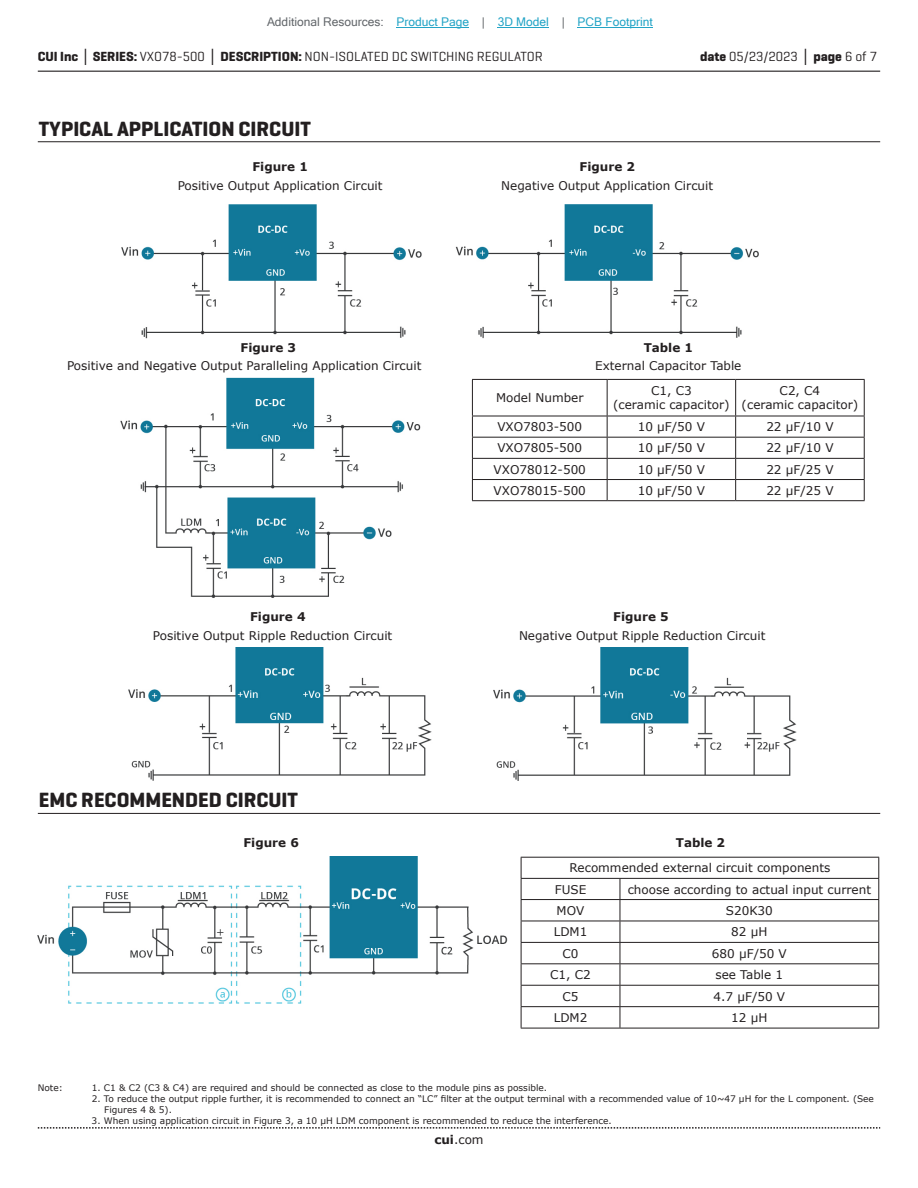
<style>
.page{position:relative;width:918px;height:1188px;background:#fff}
.page>*{position:absolute;margin:0;border:0;box-sizing:border-box;transform-origin:0 0}
.t1{font:700 21px "Geogrotesque";color:#231f20}
.t2{font:13.5px "Geogrotesque";color:#231f20}
.t3{font:12px/14.4px "Verdana";color:#231f20;text-align:center}
.t4{font:700 12px "Verdana";color:#231f20}
.t5{font:12px "Microsoft Sans Serif";color:#23a4c6}
.t6{font:9px/10.8px "Verdana";color:#231f20}
.s1{color:#63676b}
.s2{font-weight:700}
.s3{font-family:"Verdana";font-weight:700}
</style>
<div class="page">
<hr style="left:38px;top:71px;width:842px;height:1px;background:#231f20">
<svg style="left:38px;top:1127px;width:842px;height:2px"></svg>
<hr style="left:472px;top:379px;width:135px;height:1px;background:#231f20">
<hr style="left:472px;top:380px;width:1px;height:36px;background:#231f20">
<hr style="left:607px;top:379px;width:129px;height:1px;background:#231f20">
<hr style="left:607px;top:380px;width:1px;height:36px;background:#231f20">
<hr style="left:736px;top:379px;width:129px;height:1px;background:#231f20">
<hr style="left:735px;top:380px;width:1px;height:36px;background:#231f20">
<hr style="left:864px;top:380px;width:1px;height:36px;background:#231f20">
<hr style="left:472px;top:416px;width:135px;height:1px;background:#231f20">
<hr style="left:607px;top:416px;width:129px;height:1px;background:#231f20">
<hr style="left:736px;top:416px;width:129px;height:1px;background:#231f20">
<hr style="left:472px;top:437px;width:135px;height:1px;background:#231f20">
<hr style="left:607px;top:437px;width:129px;height:1px;background:#231f20">
<hr style="left:736px;top:437px;width:129px;height:1px;background:#231f20">
<hr style="left:472px;top:458px;width:135px;height:1px;background:#231f20">
<hr style="left:607px;top:458px;width:129px;height:1px;background:#231f20">
<hr style="left:736px;top:458px;width:129px;height:1px;background:#231f20">
<hr style="left:472px;top:479px;width:135px;height:1px;background:#231f20">
<svg style="left:472px;top:416px;width:1px;height:84px"></svg>
<hr style="left:607px;top:479px;width:129px;height:1px;background:#231f20">
<svg style="left:607px;top:416px;width:1px;height:84px"></svg>
<hr style="left:736px;top:479px;width:129px;height:1px;background:#231f20">
<svg style="left:735px;top:416px;width:1px;height:84px"></svg>
<svg style="left:864px;top:416px;width:1px;height:84px"></svg>
<hr style="left:472px;top:500px;width:135px;height:1px;background:#231f20">
<hr style="left:607px;top:500px;width:129px;height:1px;background:#231f20">
<hr style="left:736px;top:500px;width:129px;height:1px;background:#231f20">
<hr style="left:38px;top:141px;width:842px;height:1px;background:#231f20">
<hr style="left:38px;top:813px;width:842px;height:1px;background:#231f20">
<hr style="left:521px;top:857px;width:99px;height:1px;background:#231f20">
<hr style="left:620px;top:857px;width:259px;height:1px;background:#231f20">
<hr style="left:521px;top:878px;width:99px;height:1px;background:#231f20">
<hr style="left:620px;top:878px;width:259px;height:1px;background:#231f20">
<hr style="left:521px;top:899px;width:99px;height:1px;background:#231f20">
<hr style="left:620px;top:899px;width:259px;height:1px;background:#231f20">
<hr style="left:521px;top:921px;width:99px;height:1px;background:#231f20">
<hr style="left:620px;top:921px;width:259px;height:1px;background:#231f20">
<hr style="left:521px;top:942px;width:99px;height:1px;background:#231f20">
<hr style="left:620px;top:942px;width:259px;height:1px;background:#231f20">
<hr style="left:521px;top:963px;width:99px;height:1px;background:#231f20">
<hr style="left:620px;top:963px;width:259px;height:1px;background:#231f20">
<hr style="left:521px;top:985px;width:99px;height:1px;background:#231f20">
<hr style="left:620px;top:985px;width:259px;height:1px;background:#231f20">
<hr style="left:521px;top:1006px;width:99px;height:1px;background:#231f20">
<svg style="left:521px;top:858px;width:1px;height:170px"></svg>
<hr style="left:620px;top:1006px;width:259px;height:1px;background:#231f20">
<svg style="left:620px;top:879px;width:1px;height:149px"></svg>
<svg style="left:878px;top:858px;width:1px;height:170px"></svg>
<hr style="left:521px;top:1028px;width:99px;height:1px;background:#231f20">
<hr style="left:620px;top:1028px;width:259px;height:1px;background:#231f20">
<img style="left:122px;top:205px;width:637px;height:134px">
<img style="left:38px;top:857px;width:470px;height:146px">
<img style="left:120px;top:377px;width:301px;height:221px">
<img style="left:128px;top:647px;width:668px;height:133px">
<hr style="left:397px;top:27px;width:72px;height:1px;background:#23a4c6">
<hr style="left:498px;top:27px;width:51px;height:1px;background:#23a4c6">
<hr style="left:578px;top:27px;width:75px;height:1px;background:#23a4c6">
<p class="t5" style="left:267px;top:15px;width:387px"><span class="s1">Additional Resources:</span> Product Page <span class="s1">|</span> 3D Model <span class="s1">|</span> PCB Footprint</p>
<p class="t2" style="left:38px;top:48px;width:507px"><span class="s2">CUI Inc</span> <span class="s3">│</span> <span class="s2">SERIES:</span> VXO78-500 <span class="s3">│</span> <span class="s2">DESCRIPTION:</span> NON-ISOLATED DC SWITCHING REGULATOR</p>
<p class="t2" style="left:700px;top:48px;width:179px"><span class="s2">date</span> 05/23/2023 <span class="s3">│</span> <span class="s2">page</span> 6 of 7</p>
<h1 class="t1" style="left:39px;top:116px;width:273px">TYPICAL APPLICATION CIRCUIT</h1>
<p class="t4" style="left:252px;top:159px;width:57px">Figure 1</p>
<p class="t4" style="left:580px;top:159px;width:57px">Figure 2</p>
<p class="t3" style="left:178px;top:179px;width:206px">Positive Output Application Circuit</p>
<p class="t3" style="left:501px;top:179px;width:213px">Negative Output Application Circuit</p>
<p class="t4" style="left:241px;top:339px;width:57px">Figure 3</p>
<p class="t3" style="left:67px;top:359px;width:356px">Positive and Negative Output Paralleling Application Circuit</p>
<p class="t4" style="left:644px;top:339px;width:51px">Table 1</p>
<p class="t3" style="left:595px;top:359px;width:148px">External Capacitor Table</p>
<p class="t3" style="left:496px;top:391px;width:89px">Model Number</p>
<p class="t3" style="left:613px;top:383px;width:118px">C1, C3<br>(ceramic capacitor)</p>
<p class="t3" style="left:742px;top:383px;width:118px">C2, C4<br>(ceramic capacitor)</p>
<p class="t3" style="left:497px;top:419px;width:86px">VXO7803-500</p>
<p class="t3" style="left:638px;top:419px;width:69px">10 μF/50 V</p>
<p class="t3" style="left:766px;top:419px;width:69px">22 μF/10 V</p>
<p class="t3" style="left:497px;top:441px;width:86px">VXO7805-500</p>
<p class="t3" style="left:638px;top:441px;width:69px">10 μF/50 V</p>
<p class="t3" style="left:766px;top:441px;width:69px">22 μF/10 V</p>
<p class="t3" style="left:494px;top:462px;width:94px">VXO78012-500</p>
<p class="t3" style="left:638px;top:462px;width:69px">10 μF/50 V</p>
<p class="t3" style="left:766px;top:462px;width:69px">22 μF/25 V</p>
<p class="t3" style="left:494px;top:483px;width:94px">VXO78015-500</p>
<p class="t3" style="left:638px;top:483px;width:69px">10 μF/50 V</p>
<p class="t3" style="left:766px;top:483px;width:69px">22 μF/25 V</p>
<p class="t4" style="left:250px;top:608px;width:57px">Figure 4</p>
<p class="t4" style="left:613px;top:608px;width:57px">Figure 5</p>
<p class="t3" style="left:153px;top:628px;width:241px">Positive Output Ripple Reduction Circuit</p>
<p class="t3" style="left:519px;top:628px;width:248px">Negative Output Ripple Reduction Circuit</p>
<h1 class="t1" style="left:39px;top:787px;width:261px">EMC RECOMMENDED CIRCUIT</h1>
<p class="t4" style="left:243px;top:834px;width:57px">Figure 6</p>
<p class="t4" style="left:676px;top:834px;width:51px">Table 2</p>
<p class="t3" style="left:555px;top:857px;width:277px;line-height:21.1px;text-align:left;text-indent:15px">Recommended external circuit components<br>FUSE</p>
<p class="t3" style="left:628px;top:882px;width:245px">choose according to actual input current</p>
<p class="t3" style="left:557px;top:903px;width:29px">MOV</p>
<p class="t3" style="left:726px;top:903px;width:49px">S20K30</p>
<p class="t3" style="left:554px;top:925px;width:35px">LDM1</p>
<p class="t3" style="left:731px;top:925px;width:38px">82 µH</p>
<p class="t3" style="left:563px;top:946px;width:18px">C0</p>
<p class="t3" style="left:712px;top:946px;width:76px">680 µF/50 V</p>
<p class="t3" style="left:550px;top:967px;width:42px">C1, C2</p>
<p class="t3" style="left:716px;top:967px;width:69px">see Table 1</p>
<p class="t3" style="left:563px;top:989px;width:18px">C5</p>
<p class="t3" style="left:714px;top:989px;width:73px">4.7 µF/50 V</p>
<p class="t3" style="left:554px;top:1010px;width:35px">LDM2</p>
<p class="t3" style="left:731px;top:1010px;width:38px">12 µH</p>
<p class="t6" style="left:38px;top:1082px;width:27px">Note:</p>
<p class="t6" style="left:92px;top:1082px;width:457px">1. C1 &amp; C2 (C3 &amp; C4) are required and should be connected as close to the module pins as possible.</p>
<p class="t6" style="left:104px;top:1093px;width:771px;text-indent:-13px">2. To reduce the output ripple further, it is recommended to connect an “LC” filter at the output terminal with a recommended value of 10~47 µH for the L component. (See<br>Figures 4 &amp; 5).</p>
<p class="t6" style="left:92px;top:1115px;width:522px">3. When using application circuit in Figure 3, a 10 µH LDM component is recommended to reduce the interference.</p>
<p class="t3" style="left:434px;top:1132px;width:51px"><span class="s2">cui</span>.com</p>
</div>
